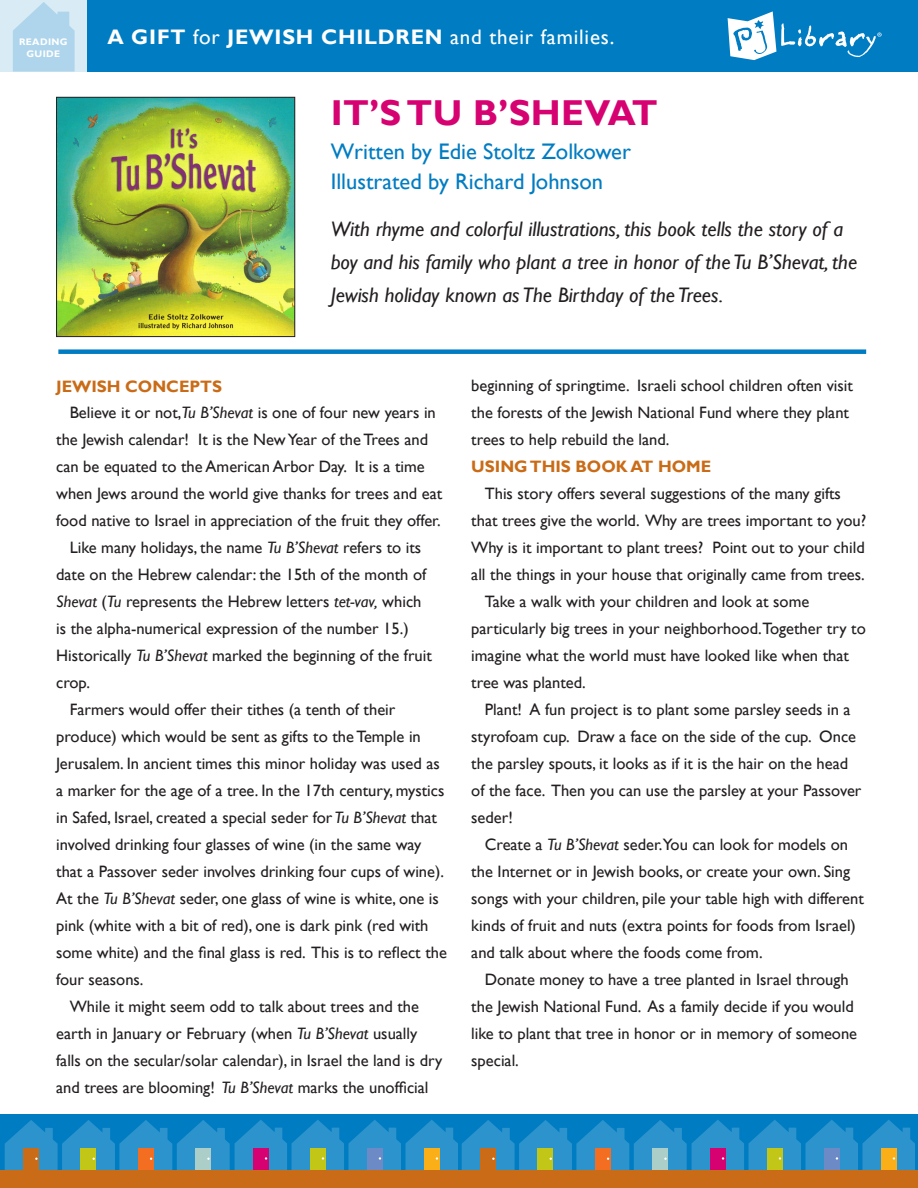
<style>
.page{position:relative;width:918px;height:1188px;background:#fff}
.page>*{position:absolute;margin:0;border:0;box-sizing:border-box;transform-origin:0 0}
.t1{font:700 36px "Gill Sans";letter-spacing:.01em;color:#d60271}
.t2{font:22.5px/30.8px "Gill Sans";color:#007cc2}
.t3{font:italic 21px/33px "Gill Sans";color:#231f20}
.t4{font:21px "Gill Sans";letter-spacing:.04em;color:#fff}
.t5{font:16.5px/27px "Gill Sans";color:#231f20}
.t6{font:700 16.5px "Gill Sans";color:#ca6c17}
.t7{font:700 9.45px/11.9px "Gill Sans";color:#fff}
.s1{font-weight:700}
.s2{font-style:italic}
</style>
<div class="page">
<img style="left:58px;top:99px;width:235px;height:236px">
<div style="left:56px;top:97px;width:239px;height:240px;border:1px solid #231f20"></div>
<div style="left:58px;top:349px;width:808px;height:5px;background:#007cc2"></div>
<div style="left:87px;top:0;width:831px;height:72px;background:#007cc2"></div>
<div style="left:6px;top:1114px;width:452px;height:57px;background:#007cc2"></div>
<div style="left:463px;top:1114px;width:452px;height:57px;background:#007cc2"></div>
<svg style="left:5px;top:1120px;width:910px;height:50px"></svg>
<div style="left:0;top:1170px;width:918px;height:18px;background:#ca6c17"></div>
<svg style="left:728px;top:11px;width:154px;height:49px"></svg>
<div style="left:0;top:0;width:87px;height:72px;background:#d9ebf5"></div>
<svg style="left:13px;top:2px;width:62px;height:70px"></svg>
<p class="t7" style="left:26px;top:37px;width:29px;text-indent:-7px">READING<br>GUI</p>
<p class="t7" style="left:46px;top:49px;width:14px">DE</p>
<p class="t4" style="left:107px;top:25px;width:509px"><span class="s1">A GI FT</span> for <span class="s1">JEWISH CHILDREN</span> and their families.</p>
<h1 class="t1" style="left:331px;top:91px;width:329px">IT’S TU B’SHEVAT</h1>
<h2 class="t2" style="left:331px;top:136px;width:302px">Written by Edie Stoltz Zolkower<br>Illustrated by Richard Johnson</h2>
<p class="t3" style="left:331px;top:213px;width:528px">With rhyme and colorful illustrations, this book tells the story of a boy and his family who plant a tree in honor of the Tu B’Shevat, the<br>Jewish holiday known as The Birthday of the Trees.</p>
<p class="t6" style="left:56px;top:376px;width:167px">JEWISH CONCEPTS</p>
<p class="t5" style="left:70px;top:400px;width:368px">Believe it or not,<span class="s2">Tu B’Shevat</span> is one of four new years in</p>
<p class="t5" style="left:56px;top:427px;width:373px">the Jewish calendar! It is the New Year of the Trees and</p>
<p class="t5" style="left:56px;top:454px;width:370px">can be equated to the American Arbor Day. It is a time</p>
<p class="t5" style="left:56px;top:481px;width:388px">when Jews around the world give thanks for trees and eat</p>
<p class="t5" style="left:56px;top:508px;width:386px">food native to Israel in appreciation of the fruit they offer.</p>
<p class="t5" style="left:70px;top:535px;width:353px">Like many holidays, the name <span class="s2">Tu B’Shevat</span> refers to its</p>
<p class="t5" style="left:56px;top:562px;width:372px">date on the Hebrew calendar: the 15th of the month of</p>
<p class="t5" style="left:56px;top:589px;width:367px"><span class="s2">Shevat</span> (<span class="s2">Tu</span> represents the Hebrew letters <span class="s2">tet-vav,</span> which</p>
<p class="t5" style="left:56px;top:616px;width:354px">is the alpha-numerical expression of the number 15.)</p>
<p class="t5" style="left:56px;top:643px;width:377px">Historically <span class="s2">Tu B’Shevat</span> marked the beginning of the fruit</p>
<p class="t5" style="left:56px;top:670px;width:35px">crop.</p>
<p class="t5" style="left:70px;top:697px;width:327px">Farmers would offer their tithes (a tenth of their</p>
<p class="t5" style="left:56px;top:724px;width:366px">produce) which would be sent as gifts to the Temple in</p>
<p class="t5" style="left:56px;top:751px;width:385px">Jerusalem. In ancient times this minor holiday was used as</p>
<p class="t5" style="left:56px;top:778px;width:390px">a marker for the age of a tree. In the 17th century, mystics</p>
<p class="t5" style="left:56px;top:805px;width:382px">in Safed, Israel, created a special seder for <span class="s2">Tu B’Shevat</span> that</p>
<p class="t5" style="left:56px;top:832px;width:367px">involved drinking four glasses of wine (in the same way</p>
<p class="t5" style="left:56px;top:859px;width:389px">that a Passover seder involves drinking four cups of wine).</p>
<p class="t5" style="left:56px;top:886px;width:384px">At the <span class="s2">Tu B’Shevat</span> seder, one glass of wine is white, one is</p>
<p class="t5" style="left:56px;top:913px;width:374px">pink (white with a bit of red), one is dark pink (red with</p>
<p class="t5" style="left:56px;top:940px;width:392px">some white) and the final glass is red. This is to reflect the</p>
<p class="t5" style="left:56px;top:967px;width:89px">four seasons.</p>
<p class="t5" style="left:70px;top:994px;width:351px">While it might seem odd to talk about trees and the</p>
<p class="t5" style="left:56px;top:1021px;width:363px">earth in January or February (when <span class="s2">Tu B’Shevat</span> usually</p>
<p class="t5" style="left:56px;top:1048px;width:388px">falls on the secular/solar calendar), in Israel the land is dry</p>
<p class="t5" style="left:56px;top:1075px;width:374px">and trees are blooming! <span class="s2">Tu B’Shevat</span> marks the unofficial</p>
<p class="t5" style="left:471px;top:373px;width:383px">beginning of springtime. Israeli school children often visit the forests of the Jewish National Fund where they plant trees to help rebuild the land.</p>
<p class="t6" style="left:471px;top:457px;width:241px">USING THIS BOOK AT HOME</p>
<p class="t5" style="left:485px;top:481px;width:358px">This story offers several suggestions of the many gifts</p>
<p class="t5" style="left:471px;top:508px;width:396px">that trees give the world. Why are trees important to you?</p>
<p class="t5" style="left:471px;top:535px;width:395px">Why is it important to plant trees? Point out to your child</p>
<p class="t5" style="left:471px;top:562px;width:395px">all the things in your house that originally came from trees.</p>
<p class="t5" style="left:485px;top:589px;width:326px">Take a walk with your children and look at some</p>
<p class="t5" style="left:471px;top:616px;width:396px">particularly big trees in your neighborhood.Together try to</p>
<p class="t5" style="left:471px;top:643px;width:379px">imagine what the world must have looked like when that</p>
<p class="t5" style="left:471px;top:670px;width:116px">tree was planted.</p>
<p class="t5" style="left:485px;top:697px;width:367px">Plant! A fun project is to plant some parsley seeds in a</p>
<p class="t5" style="left:471px;top:724px;width:386px">styrofoam cup. Draw a face on the side of the cup. Once</p>
<p class="t5" style="left:471px;top:751px;width:378px">the parsley spouts, it looks as if it is the hair on the head</p>
<p class="t5" style="left:471px;top:778px;width:392px">of the face. Then you can use the parsley at your Passover</p>
<p class="t5" style="left:471px;top:805px;width:43px">seder!</p>
<p class="t5" style="left:485px;top:832px;width:365px">Create a <span class="s2">Tu B’Shevat</span> seder.You can look for models on</p>
<p class="t5" style="left:471px;top:858px;width:380px">the Internet or in Jewish books, or create your own. Sing</p>
<p class="t5" style="left:471px;top:885px;width:394px">songs with your children, pile your table high with different</p>
<p class="t5" style="left:471px;top:912px;width:386px">kinds of fruit and nuts (extra points for foods from Israel)</p>
<p class="t5" style="left:471px;top:939px;width:293px">and talk about where the foods come from.</p>
<p class="t5" style="left:485px;top:966px;width:365px">Donate money to have a tree planted in Israel through</p>
<p class="t5" style="left:471px;top:993px;width:384px">the Jewish National Fund. As a family decide if you would</p>
<p class="t5" style="left:471px;top:1020px;width:387px">like to plant that tree in honor or in memory of someone</p>
<p class="t5" style="left:471px;top:1047px;width:49px">special.</p>
</div>
